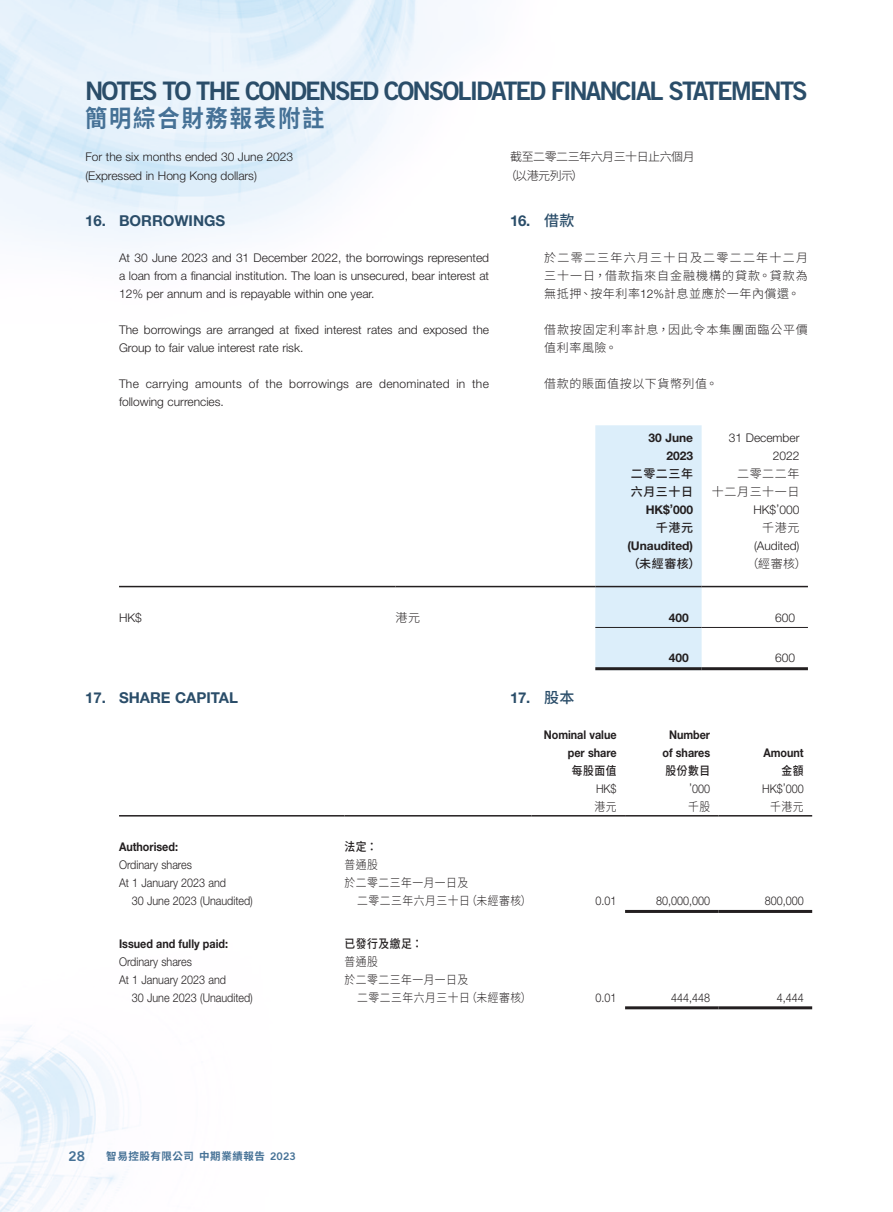
<style>
.page{position:relative;width:893px;height:1212px;background:#fff}
.page>*{position:absolute;margin:0;border:0;box-sizing:border-box;transform-origin:0 0}
.t1{font:25.5px "Trade Gothic LT Std Bd 2";letter-spacing:-.08em;color:#2a4d69}
.t2{font:700 24px "Source Han Sans TC";letter-spacing:.08em;color:#457196;scale:.93 1}
.Heading_1{font:700 15px "Helvetica Neue LT Std";color:#2a4d69}
.C_Heading_1{font:700 15px "Helvetica Neue LT Std";color:#2a4d69}
.t3{font:13.5px "Trade Gothic LT Std Bd 2";color:#457196}
.Body_Text{font:300 12px/18px "Helvetica Neue LT Std";color:#231f20}
.Body_Text-2{font:300 12px/18px "Helvetica Neue LT Std";color:#231f20;scale:.9 1}
.Body_Text-3{font:300 12px/18px "Source Han Sans TC";letter-spacing:.05em;color:#231f20;text-align:justify}
.Body_Text-4{font:300 12px/18px "Helvetica Neue LT Std";letter-spacing:.02em;color:#231f20}
.Body_Text-5{font:700 12px "Helvetica Neue LT Std";color:#231f20;scale:.9 1}
.Body_Text-6{font:300 12px/18px "Source Han Sans TC";letter-spacing:.05em;color:#231f20;scale:.9 1}
.Body_Text-7{font:700 12px "Helvetica Neue LT Std";color:#231f20}
.Body_Text-8{font:300 12px/18.5px "Source Han Sans TC";letter-spacing:-.04em;color:#231f20}
.Body_Text-9{font:500 12px "Source Han Sans TC";letter-spacing:.05em;color:#231f20;scale:.9 1}
.Body_Text-10{font:500 12px "Source Han Sans TC";letter-spacing:.05em;color:#231f20}
.t4{font:700 10.5px "Source Han Sans TC";letter-spacing:.05em;color:#457196}
.s1{font-family:"Source Han Sans TC";font-weight:500}
.s2{font-family:"Helvetica Neue LT Std"}
.s3{font-family:"Trade Gothic LT Std Bd 2";font-weight:400}
</style>
<div class="page">
<img style="left:0;top:0;width:813px;height:1212px">
<div style="left:595px;top:425px;width:107px;height:242px;background:#dceefa"></div>
<hr style="left:119px;top:586px;width:276px;height:1px;background:#231f20">
<hr style="left:395px;top:586px;width:200px;height:1px;background:#231f20">
<hr style="left:595px;top:586px;width:107px;height:1px;background:#231f20">
<hr style="left:702px;top:586px;width:106px;height:1px;background:#231f20">
<hr style="left:595px;top:627px;width:107px;height:1px;background:#231f20">
<hr style="left:702px;top:627px;width:106px;height:1px;background:#231f20">
<hr style="left:595px;top:667px;width:107px;height:3px;background:#231f20">
<hr style="left:702px;top:667px;width:106px;height:3px;background:#231f20">
<hr style="left:119px;top:815px;width:225px;height:1px;background:#231f20">
<hr style="left:344px;top:815px;width:187px;height:1px;background:#231f20">
<hr style="left:531px;top:815px;width:94px;height:1px;background:#231f20">
<hr style="left:625px;top:815px;width:94px;height:1px;background:#231f20">
<hr style="left:719px;top:815px;width:93px;height:1px;background:#231f20">
<hr style="left:625px;top:910px;width:94px;height:3px;background:#231f20">
<hr style="left:719px;top:910px;width:93px;height:3px;background:#231f20">
<hr style="left:625px;top:1006px;width:94px;height:3px;background:#231f20">
<hr style="left:719px;top:1006px;width:93px;height:3px;background:#231f20">
<h1 class="t1" style="left:85px;top:75px;width:724px">NOTES TO THE CONDENSED CONSOLIDATED FINANCIAL STATEMENTS</h1>
<h2 class="t2" style="left:85px;top:105px;width:259px">簡明綜合財務報表附註</h2>
<p class="Body_Text" style="left:85px;top:148px;width:209px;line-height:18.5px">For the six months ended 30 June 2023 (Expressed in Hong Kong dollars)</p>
<p class="Body_Text-8" style="left:505px;top:148px;width:192px;text-indent:6px">截至二零二三年六月三十日止六個月（以港元列示）</p>
<p class="Heading_1" style="left:85px;top:211px;width:142px">16. BORROWINGS</p>
<p class="Body_Text" style="left:119px;top:248px;width:372px;text-align:justify">At 30 June 2023 and 31 December 2022, the borrowings represented a loan from a financial institution. The loan is unsecured, bear interest at 12% per annum and is repayable within one year.</p>
<p class="Body_Text" style="left:119px;top:320px;width:372px">The borrowings are arranged at fixed interest rates and exposed the<br>Group to fair value interest rate risk.</p>
<p class="Body_Text-4" style="left:119px;top:374px;width:371px">The carrying amounts of the borrowings are denominated in the following currencies.</p>
<p class="C_Heading_1" style="left:510px;top:211px;width:66px">16. <span class="s1">借款</span></p>
<p class="Body_Text-3" style="left:544px;top:249px;width:265px">於二零二三年六月三十日及二零二二年十二月三十一日，借款指來自金融機構的貸款。貸款為無抵押、按年利率<span class="s2">12%</span>計息並應於一年內償還。</p>
<p class="Body_Text-3" style="left:544px;top:321px;width:265px">借款按固定利率計息，因此令本集團面臨公平價值利率風險。</p>
<p class="Body_Text-3" style="left:544px;top:375px;width:175px">借款的賬面值按以下貨幣列值。</p>
<p class="Body_Text-7" style="left:648px;top:430px;width:46px">30 June</p>
<p class="Body_Text-7" style="left:666px;top:448px;width:28px">2023</p>
<p class="Body_Text-10" style="left:631px;top:467px;width:64px">二零二三年</p>
<p class="Body_Text-10" style="left:631px;top:485px;width:64px">六月三十日</p>
<p class="Body_Text" style="left:729px;top:428px;width:72px">31 December</p>
<p class="Body_Text" style="left:773px;top:446px;width:28px">2022</p>
<p class="Body_Text-3" style="left:737px;top:465px;width:64px">二零二二年</p>
<p class="Body_Text-3" style="left:712px;top:483px;width:89px">十二月三十一日</p>
<p class="Body_Text-7" style="left:646px;top:502px;width:49px">HK$’000</p>
<p class="Body_Text" style="left:753px;top:500px;width:48px">HK$’000</p>
<p class="Body_Text-10" style="left:656px;top:521px;width:39px">千港元</p>
<p class="Body_Text-3" style="left:762px;top:519px;width:39px">千港元</p>
<p class="Body_Text-7" style="left:627px;top:538px;width:67px">(Unaudited)</p>
<p class="Body_Text" style="left:754px;top:536px;width:47px">(Audited)</p>
<p class="Body_Text-10" style="left:628px;top:557px;width:74px">（未經審核）</p>
<p class="Body_Text-3" style="left:747px;top:555px;width:62px">（經審核）</p>
<p class="Body_Text" style="left:119px;top:608px;width:24px">HK$</p>
<p class="Body_Text-3" style="left:395px;top:609px;width:26px">港元</p>
<p class="Body_Text-7" style="left:669px;top:610px;width:21px">400</p>
<p class="Body_Text" style="left:775px;top:608px;width:21px">600</p>
<p class="Body_Text-7" style="left:669px;top:651px;width:21px">400</p>
<p class="Body_Text" style="left:775px;top:649px;width:21px">600</p>
<p class="Heading_1" style="left:85px;top:688px;width:154px">17. SHARE CAPITAL</p>
<p class="Body_Text-5" style="left:544px;top:727px;width:82px">Nominal value</p>
<p class="Body_Text-5" style="left:568px;top:745px;width:56px">per share</p>
<p class="C_Heading_1" style="left:510px;top:689px;width:66px">17. <span class="s1">股本</span></p>
<p class="Body_Text-5" style="left:669px;top:727px;width:47px">Number</p>
<p class="Body_Text-5" style="left:662px;top:745px;width:55px">of shares</p>
<p class="Body_Text-5" style="left:763px;top:745px;width:46px">Amount</p>
<p class="Body_Text-5" style="left:119px;top:839px;width:67px">Authorised:</p>
<p class="Body_Text-9" style="left:344px;top:840px;width:38px">法定：</p>
<p class="Body_Text-2" style="left:119px;top:855px;width:82px">Ordinary shares</p>
<p class="Body_Text-6" style="left:344px;top:856px;width:39px">普通股</p>
<p class="Body_Text-2" style="left:132px;top:873px;width:136px;text-indent:-13px">At 1 January 2023 and<br>30 June 2023 (Unaudited)</p>
<p class="Body_Text-6" style="left:357px;top:874px;width:195px;text-indent:-13px">於二零二三年一月一日及<br>二零二三年六月三十日（未經審核）</p>
<p class="Body_Text-5" style="left:119px;top:936px;width:123px">Issued and fully paid:</p>
<p class="Body_Text-9" style="left:344px;top:936px;width:88px">已發行及繳足：</p>
<p class="Body_Text-2" style="left:119px;top:952px;width:82px">Ordinary shares</p>
<p class="Body_Text-6" style="left:344px;top:952px;width:39px">普通股</p>
<p class="Body_Text-2" style="left:132px;top:970px;width:136px;text-indent:-13px">At 1 January 2023 and<br>30 June 2023 (Unaudited)</p>
<p class="Body_Text-6" style="left:357px;top:970px;width:195px;text-indent:-13px">於二零二三年一月一日及<br>二零二三年六月三十日（未經審核）</p>
<p class="Body_Text-9" style="left:572px;top:763px;width:51px">每股面值</p>
<p class="Body_Text-9" style="left:665px;top:763px;width:51px">股份數目</p>
<p class="Body_Text-9" style="left:782px;top:763px;width:26px">金額</p>
<p class="Body_Text-2" style="left:596px;top:779px;width:24px">HK$</p>
<p class="Body_Text-2" style="left:689px;top:779px;width:25px">’000</p>
<p class="Body_Text-2" style="left:762px;top:779px;width:48px">HK$’000</p>
<p class="Body_Text-6" style="left:594px;top:797px;width:26px">港元</p>
<p class="Body_Text-6" style="left:688px;top:797px;width:26px">千股</p>
<p class="Body_Text-6" style="left:770px;top:797px;width:39px">千港元</p>
<p class="Body_Text-2" style="left:596px;top:891px;width:25px">0.01</p>
<p class="Body_Text-2" style="left:656px;top:891px;width:61px">80,000,000</p>
<p class="Body_Text-2" style="left:765px;top:891px;width:45px">800,000</p>
<p class="Body_Text-2" style="left:596px;top:988px;width:25px">0.01</p>
<p class="Body_Text-2" style="left:671px;top:988px;width:45px">444,448</p>
<p class="Body_Text-2" style="left:777px;top:988px;width:31px">4,444</p>
<p class="t3" style="left:69px;top:1148px;width:18px">28</p>
<p class="t4" style="left:106px;top:1150px;width:191px">智易控股有限公司 中期業績報告 <span class="s3">2023</span></p>
</div>
